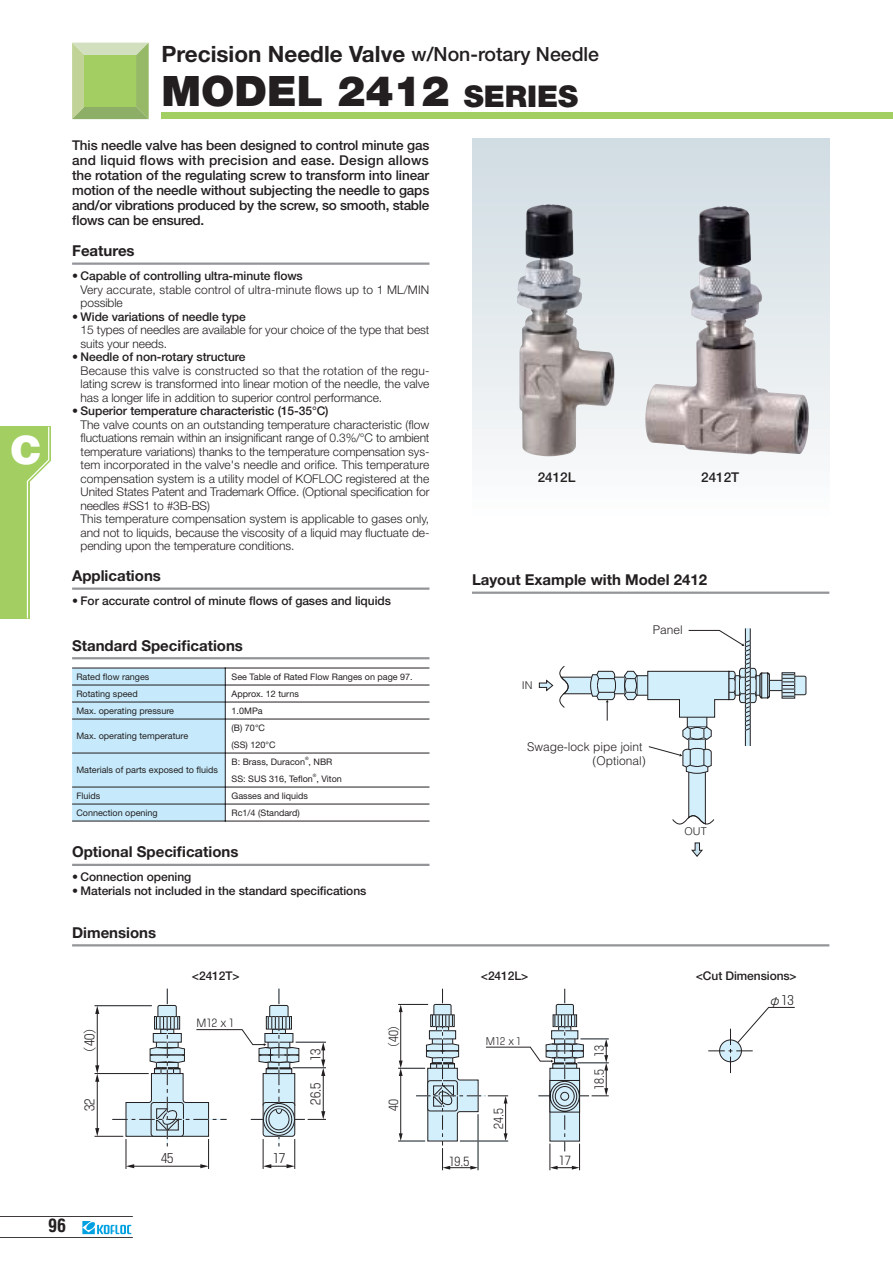
<style>
.page{position:relative;width:893px;height:1263px;background:#fff}
.page>*{position:absolute;margin:0;border:0;box-sizing:border-box;transform-origin:0 0}
.t1{font:900 42px "Helvetica Neue";color:#231f20}
.t2{font:900 39px "Helvetica";color:#fff}
.t3{font:700 22.5px "Helvetica Neue";color:#231f20}
.t4{font:700 condensed 18px "Helvetica";color:#231f20}
.t5{font:700 15px "Helvetica Neue";color:#231f20}
.t6{font:500 13.5px/15px "Helvetica Neue";letter-spacing:-.02em;color:#231f20;text-align:justify}
.t7{font:300 12.6px "Shingo Num";color:#231f20}
.t8{font:300 12px/13.5px "Helvetica Neue";letter-spacing:-.005em;color:#231f20}
.t9{font:500 12px "Helvetica Neue";letter-spacing:-.005em;color:#231f20}
.t10{font:300 12px/14.2px "Helvetica";color:#231f20;text-align:right}
.t11{font:300 11.7px "Shingo Num";color:#231f20}
.t12{font:300 10.8px "Helvetica";color:#231f20}
.t13{font:300 10.65px "Shingo Num";color:#231f20}
.t14{font:300 9.9px "Shingo Num";color:#231f20}
.t15{font:9px/16.5px "Helvetica Neue";color:#231f20}
.t16{font:4.5px "Helvetica Neue";color:#231f20}
.s1{font-weight:500;font-size:19.5px}
.s2{font-size:30px}
.s3{font-family:"Shin Go"}
</style>
<div class="page">
<div style="left:765px;top:680px;width:18px;height:11px;background:#d4effc"></div>
<div style="left:765px;top:680px;width:18px;height:11px;border:1px solid #231f20"></div>
<div style="left:745px;top:628px;width:5px;height:118px;background:#d4effc"></div>
<hr style="left:745px;top:628px;width:1px;height:118px;background:#231f20">
<hr style="left:750px;top:628px;width:1px;height:118px;background:#231f20">
<div style="left:791px;top:676px;width:15px;height:19px;background:#d4effc;border-radius:2px"></div>
<div style="left:791px;top:676px;width:15px;height:19px;border:1px solid #231f20;border-radius:2px"></div>
<div style="left:781px;top:672px;width:14px;height:26px;border:1px solid #231f20"></div>
<svg style="left:782px;top:674px;width:12px;height:23px"></svg>
<svg style="left:538px;top:679px;width:15px;height:13px"></svg>
<svg style="left:691px;top:842px;width:12px;height:15px"></svg>
<svg style="left:559px;top:630px;width:211px;height:195px"></svg>
<hr style="left:126px;top:1139px;width:1px;height:30px;background:#231f20">
<hr style="left:208px;top:1139px;width:1px;height:30px;background:#231f20">
<svg style="left:321px;top:1043px;width:4px;height:33px"></svg>
<hr style="left:323px;top:1072px;width:1px;height:44px;background:#231f20">
<hr style="left:251px;top:1119px;width:54px;height:1px;background:#231f20">
<hr style="left:263px;top:1139px;width:1px;height:30px;background:#231f20">
<hr style="left:294px;top:1139px;width:1px;height:30px;background:#231f20">
<hr style="left:296px;top:1042px;width:30px;height:1px;background:#231f20">
<svg style="left:307px;top:1111px;width:19px;height:9px"></svg>
<hr style="left:292px;top:1067px;width:34px;height:1px;background:#231f20">
<svg style="left:94px;top:989px;width:205px;height:179px"></svg>
<svg style="left:708px;top:1007px;width:87px;height:66px"></svg>
<svg style="left:398px;top:989px;width:210px;height:181px"></svg>
<svg style="left:82px;top:1221px;width:49px;height:13px"></svg>
<hr style="left:0;top:1237px;width:133px;height:1px;background:#231f20">
<hr style="left:0;top:1216px;width:133px;height:1px;background:#231f20">
<svg style="left:0;top:426px;width:51px;height:192px"></svg>
<div style="left:161px;top:113px;width:731px;height:6px;background:#a3cf62"></div>
<svg style="left:72px;top:43px;width:77px;height:76px"></svg>
<div style="left:85px;top:55px;width:51px;height:51px;background:#a3cf62"></div>
<div style="left:472px;top:138px;width:357px;height:382px;background:linear-gradient(to bottom,#cfdbe2,#fcfcfc)"></div>
<hr style="left:72px;top:263px;width:357px;height:2px;background:#939598">
<hr style="left:72px;top:588px;width:357px;height:2px;background:#939598">
<hr style="left:72px;top:657px;width:357px;height:2px;background:#939598">
<hr style="left:72px;top:944px;width:757px;height:2px;background:#939598">
<hr style="left:226px;top:668px;width:203px;height:1px;background:#231f20">
<hr style="left:72px;top:685px;width:357px;height:1px;background:#231f20">
<hr style="left:72px;top:702px;width:357px;height:1px;background:#231f20">
<hr style="left:72px;top:719px;width:357px;height:1px;background:#231f20">
<hr style="left:72px;top:753px;width:357px;height:1px;background:#231f20">
<hr style="left:72px;top:787px;width:357px;height:1px;background:#231f20">
<hr style="left:72px;top:804px;width:357px;height:1px;background:#231f20">
<svg style="left:72px;top:668px;width:154px;height:154px"></svg>
<hr style="left:72px;top:821px;width:153px;height:1px;background:#231f20">
<hr style="left:226px;top:821px;width:203px;height:1px;background:#231f20">
<hr style="left:72px;top:864px;width:357px;height:2px;background:#939598">
<hr style="left:472px;top:592px;width:357px;height:2px;background:#939598">
<img style="left:517px;top:204px;width:97px;height:252px">
<img style="left:645px;top:206px;width:163px;height:248px">
<h2 class="t2" style="left:11px;top:436px;width:32px">C</h2>
<h3 class="t3" style="left:161px;top:46px;width:439px">Precision Needle Valve <span class="s1">w/Non-ro ta ry Needle</span></h3>
<h1 class="t1" style="left:161px;top:76px;width:418px">MODEL 2412 <span class="s2">SE RIES</span></h1>
<p class="t6" style="left:72px;top:139px;width:359px">This needle valve has been designed to control minute gas and liquid fl ows with precision and ease. Design al lows the rotation of the regulating screw to transform into linear motion of the nee dle with out subjecting the needle to gaps and/or vi bra tions produced by the screw, so smooth, sta ble fl ows can be ensured.</p>
<p class="t5" style="left:72px;top:245px;width:64px">Features</p>
<p class="t9" style="left:72px;top:271px;width:232px">• Capable of controlling ultra-minute fl ows</p>
<p class="t8" style="left:80px;top:284px;width:350px">Very accurate, stable control of ultra-minute fl ows up to 1 ML/MIN pos si ble</p>
<p class="t9" style="left:72px;top:312px;width:175px">• Wide variations of needle type</p>
<p class="t8" style="left:80px;top:324px;width:350px">15 types of needles are available for your choice of the type that best suits your needs.</p>
<p class="t9" style="left:72px;top:352px;width:175px">• Needle of non-rotary structure</p>
<p class="t8" style="left:80px;top:365px;width:350px;text-align:justify">Because this valve is constructed so that the ro ta tion of the reg u - lat ing screw is transformed into linear motion of the needle, the valve has a longer life in addition to su pe ri or control per for mance.</p>
<p class="t9" style="left:72px;top:406px;width:258px">• Superior temperature characteristic (15-35°C)</p>
<p class="t8" style="left:80px;top:419px;width:350px">The valve counts on an outstanding temperature char ac ter is tic (fl ow fl uctuations remain within an insignifi cant range of 0.3%/°C to am bi ent tem per a ture variations) thanks to the temperature com pen sa tion sys&shy;tem incorporated in the valve's nee dle and orifi ce. This tem per a ture com pen sa tion sys tem is a utility mod el of KOFLOC registered at the United States Patent and Trade mark Offi ce. (Optional spec i fi ca tion for needles #SS1 to #3B-BS)<br>This temperature compensation system is ap pli ca ble to gases only, and not to liquids, because the viscosity of a liquid may fl uctuate de&shy;pending upon the temperature con di tions.</p>
<p class="t5" style="left:72px;top:570px;width:90px">Applications</p>
<p class="t9" style="left:72px;top:596px;width:320px">• For accurate control of minute fl ows of gases and liq uids</p>
<p class="t5" style="left:72px;top:640px;width:172px">Standard Specifi cations</p>
<p class="t15" style="left:76px;top:669px;width:74px">Rated fl ow ranges</p>
<p class="t15" style="left:232px;top:669px;width:183px">See Table of Rated Flow Ranges on page 97.</p>
<p class="t15" style="left:76px;top:686px;width:63px">Rotating speed</p>
<p class="t15" style="left:232px;top:686px;width:69px">Approx. 12 turns</p>
<p class="t15" style="left:76px;top:703px;width:99px">Max. operating pressure</p>
<p class="t15" style="left:232px;top:703px;width:33px">1.0MPa</p>
<p class="t15" style="left:76px;top:729px;width:113px">Max. operating temperature</p>
<p class="t15" style="left:232px;top:720px;width:45px">(B) 70°C (SS) 120°C</p>
<p class="t15" style="left:76px;top:763px;width:143px">Materials of parts exposed to fl uids</p>
<p class="t16" style="left:305px;top:757px;width:5px">®</p>
<p class="t15" style="left:232px;top:771px;width:112px">SS: SUS 316, Tefl on , Viton</p>
<p class="t15" style="left:232px;top:754px;width:102px">B: Brass, Duracon , NBR</p>
<p class="t16" style="left:313px;top:774px;width:5px">®</p>
<p class="t15" style="left:76px;top:788px;width:26px">Fluids</p>
<p class="t15" style="left:232px;top:788px;width:78px">Gasses and liquids</p>
<p class="t15" style="left:76px;top:805px;width:83px">Connection opening</p>
<p class="t15" style="left:232px;top:805px;width:70px">Rc1/4 (Standard)</p>
<p class="t5" style="left:72px;top:847px;width:168px">Optional Specifi cations</p>
<p class="t9" style="left:72px;top:873px;width:121px">• Connection opening</p>
<p class="t9" style="left:72px;top:886px;width:296px">• Materials not included in the standard spec i fi ca tions</p>
<p class="t5" style="left:72px;top:927px;width:86px">Dimensions</p>
<p class="t6" style="left:537px;top:471px;width:39px">2412L</p>
<p class="t6" style="left:701px;top:471px;width:40px">2412T</p>
<p class="t5" style="left:472px;top:574px;width:236px">Layout Example with Model 2412</p>
<p class="t12" style="left:521px;top:682px;width:12px">IN</p>
<p class="t10" style="left:652px;top:624px;width:32px">Panel</p>
<p class="t10" style="left:527px;top:741px;width:120px">Swage-lock pipe joint (Optional)</p>
<p class="t12" style="left:684px;top:828px;width:24px">OUT</p>
<p class="t9" style="left:192px;top:971px;width:49px">&lt;2412T&gt;</p>
<p class="t9" style="left:481px;top:971px;width:49px">&lt;2412L&gt;</p>
<p class="t9" style="left:695px;top:971px;width:102px">&lt;Cut Dimensions&gt;</p>
<p class="t7" style="left:83px;top:1053px;width:27px;rotate:-90deg">(40)</p>
<p class="t7" style="left:83px;top:1111px;width:14px;rotate:-90deg">32</p>
<p class="t13" style="left:196px;top:1017px;width:39px"><span class="s3">M</span>12 <span class="s3">x</span> 1</p>
<p class="t7" style="left:161px;top:1152px;width:14px">45</p>
<p class="t7" style="left:273px;top:1152px;width:14px">17</p>
<p class="t7" style="left:309px;top:1061px;width:14px;rotate:-90deg">13</p>
<p class="t7" style="left:309px;top:1105px;width:23px;rotate:-90deg">26.5</p>
<p class="t11" style="left:387px;top:1048px;width:25px;rotate:-90deg">(40)</p>
<p class="t11" style="left:387px;top:1111px;width:13px;rotate:-90deg">40</p>
<p class="t14" style="left:486px;top:1035px;width:37px"><span class="s3">M</span>12 <span class="s3">x</span> 1</p>
<p class="t11" style="left:492px;top:1129px;width:22px;rotate:-90deg">24.5</p>
<p class="t11" style="left:449px;top:1155px;width:22px">19.5</p>
<p class="t11" style="left:559px;top:1154px;width:13px">17</p>
<p class="t11" style="left:592px;top:1057px;width:13px;rotate:-90deg">13</p>
<p class="t11" style="left:592px;top:1090px;width:22px;rotate:-90deg">18.5</p>
<p class="t7" style="left:768px;top:993px;width:27px"><span class="s3">φ</span>13</p>
<h3 class="t4" style="left:48px;top:1219px;width:19px">96</h3>
</div>
